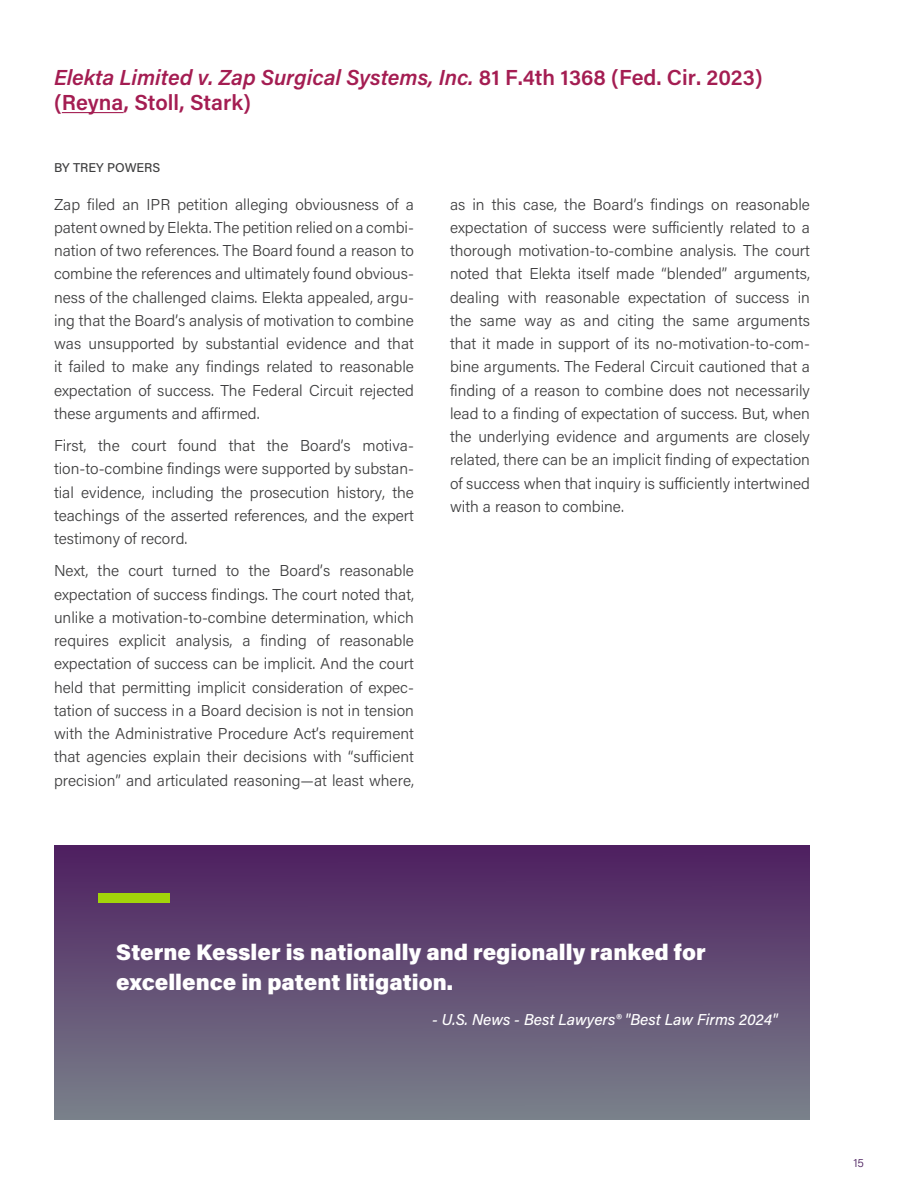
<style>
.page{position:relative;width:918px;height:1188px;background:#fff}
.page>*{position:absolute;margin:0;border:0;box-sizing:border-box;transform-origin:0 0}
.Callout_-_Small{font:900 22.5px/30px "Acumin Pro";color:#fff}
.Head{font:600 21.75px/25.5px "Acumin Pro";color:#a41d52}
.Body{font:300 15.75px/23.2px "Acumin Pro";color:#3e3e3f;text-align:justify}
.Callout_Source{font:italic 500 15.75px "Acumin Pro";color:#fff}
.Byline{font:500 12.75px "Acumin Pro";color:#3e3e3f}
.t1{font:300 12px "Acumin Pro";color:#4d215f}
.s1{font-style:italic}
</style>
<div class="page">
<div style="left:54px;top:845px;width:756px;height:274px;background:linear-gradient(to bottom,#4e1f60,#79818a)"></div>
<hr style="left:62px;top:112px;width:62px;height:1px;background:#a41d52">
<div style="left:98px;top:893px;width:72px;height:10px;background:#a2d40a"></div>
<p class="Head" style="left:54px;top:64px;width:710px"><span class="s1">Elekta Limited v. Zap Surgical Systems, Inc.</span> 81 F.4th 1368 (Fed. Cir. 2023) (Reyna, Stoll, Stark)</p>
<p class="Byline" style="left:54px;top:159px;width:108px">BY TREY POWERS</p>
<p class="Body" style="left:54px;top:192px;width:362px">Zap filed an IPR petition alleging obviousness of a patent owned by Elekta. The petition relied on a combi&shy;nation of two references. The Board found a reason to combine the references and ultimately found obvious&shy;ness of the challenged claims. Elekta appealed, argu&shy;ing that the Board’s analysis of motivation to combine was unsupported by substantial evidence and that it failed to make any findings related to reasonable expectation of success. The Federal Circuit rejected these arguments and affirmed.</p>
<p class="Body" style="left:54px;top:433px;width:362px">First, the court found that the Board’s motiva&shy;tion-to-combine findings were supported by substan&shy;tial evidence, including the prosecution history, the teachings of the asserted references, and the expert testimony of record.</p>
<p class="Body" style="left:54px;top:559px;width:362px">Next, the court turned to the Board’s reasonable expectation of success findings. The court noted that, unlike a motivation-to-combine determination, which requires explicit analysis, a finding of reasonable expectation of success can be implicit. And the court held that permitting implicit consideration of expec&shy;tation of success in a Board decision is not in tension with the Administrative Procedure Act’s requirement that agencies explain their decisions with “sufficient precision” and articulated reasoning—at least where,</p>
<p class="Body" style="left:450px;top:192px;width:362px">as in this case, the Board’s findings on reasonable expectation of success were sufficiently related to a thorough motivation-to-combine analysis. The court noted that Elekta itself made “blended” arguments, dealing with reasonable expectation of success in the same way as and citing the same arguments that it made in support of its no-motivation-to-com&shy;bine arguments. The Federal Circuit cautioned that a finding of a reason to combine does not necessarily lead to a finding of expectation of success. But, when the underlying evidence and arguments are closely related, there can be an implicit finding of expectation of success when that inquiry is sufficiently intertwined with a reason to combine.</p>
<p class="Callout_-_Small" style="left:116px;top:936px;width:591px">Sterne Kessler is nationally and regionally ranked for excellence in patent litigation.</p>
<p class="Callout_Source" style="left:432px;top:1008px;width:347px">- U.S. News - Best Lawyers® "Best Law Firms 2024"</p>
<p class="t1" style="left:853px;top:1155px;width:12px">15</p>
</div>
